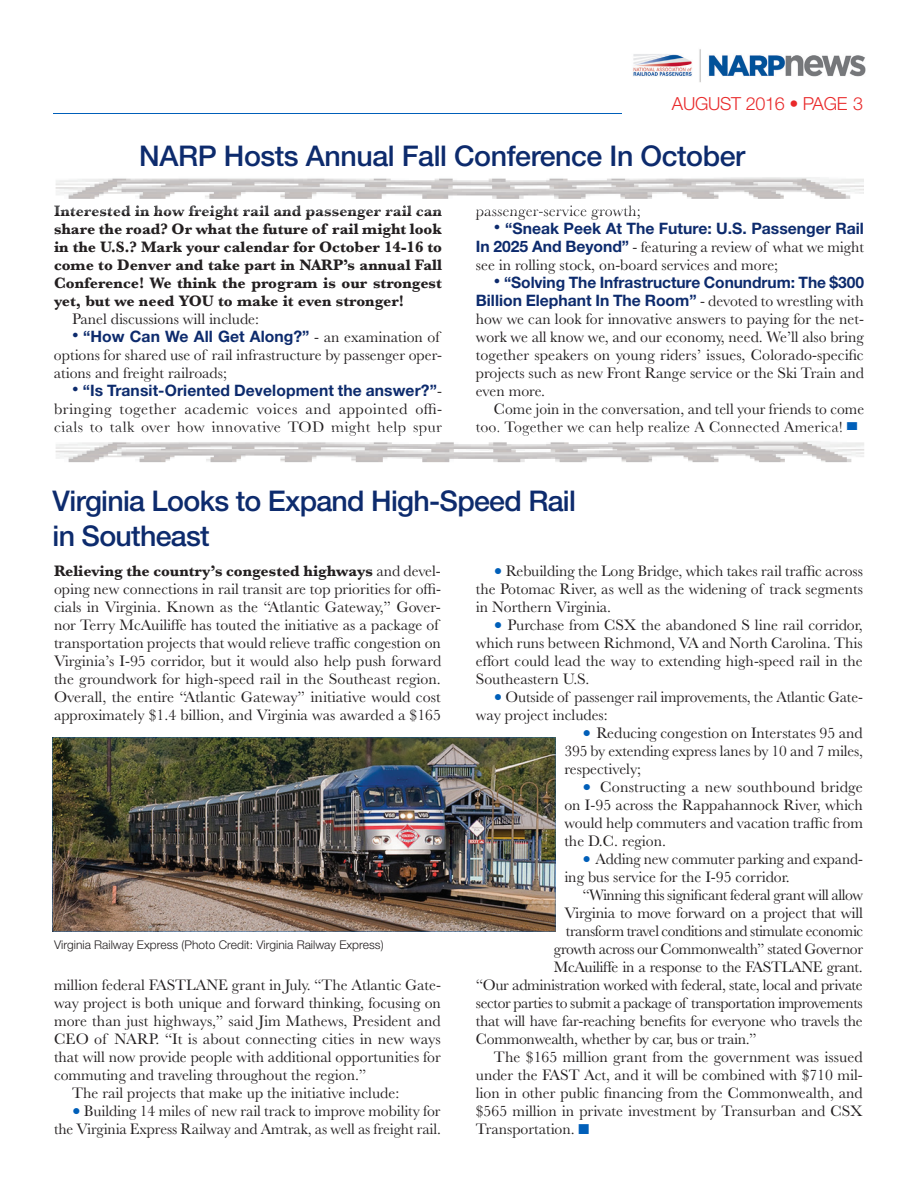
<style>
.page{position:relative;width:918px;height:1188px;background:#fff}
.page>*{position:absolute;margin:0;border:0;box-sizing:border-box;transform-origin:0 0}
.t1{font:500 28.5px/35.7px "Helvetica Neue LT Std";letter-spacing:-.025em;color:#0d2b6d}
.t2{font:300 18px "Helvetica Neue LT Std";letter-spacing:-.015em;color:#e9292a}
.t3{font:15.75px/18px "Baskerville MT Std";color:#231f20}
.t4{font:700 15.75px/18px "Baskerville MT Std";color:#231f20;text-align:justify}
.t5{font:700 15.75px/18px "Helvetica Neue LT Std";color:#0d2b6d;text-align:right}
.t6{font:15.75px "Baskerville MT Std";letter-spacing:-.02em;color:#231f20}
.t7{font:15.75px "Baskerville MT Std";letter-spacing:-.025em;color:#231f20}
.t8{font:15.75px/18px "Baskerville MT Std";letter-spacing:.03em;color:#231f20}
.t9{font:300 12px "Helvetica Neue LT Std";color:#231f20}
.s1{font-family:"Baskerville MT Std";font-weight:400;font-size:18.75px}
.s2{font-family:"Baskerville MT Std";font-weight:400;color:#231f20}
.s3{font-family:"Helvetica Neue LT Std";font-weight:700;color:#0d2b6d}
.s4{font-family:"Zingbats Regular SWFTE";font-size:18px;color:#005fb9}
.s5{font-weight:700}
.s6{font-size:24.75px;color:#005fb9}
</style>
<div class="page">
<img style="left:633px;top:49px;width:233px;height:34px">
<hr style="left:53px;top:114px;width:569px;height:1px;background:#005fb9">
<img style="left:53px;top:737px;width:502px;height:195px">
<img style="left:56px;top:441px;width:808px;height:22px">
<img style="left:145px;top:450px;width:628px;height:1px">
<img style="left:56px;top:431px;width:384px;height:5px">
<img style="left:477px;top:431px;width:365px;height:5px">
<img style="left:56px;top:177px;width:808px;height:22px">
<img style="left:56px;top:205px;width:385px;height:8px">
<img style="left:476px;top:205px;width:164px;height:8px">
<p class="t2" style="left:672px;top:93px;width:193px">AUGUST 2016 • PAGE 3</p>
<h1 class="t1" style="left:139px;top:138px;width:608px">NARP Hosts Annual Fall Conference In October</h1>
<p class="t4" style="left:54px;top:202px;width:390px">Interested in how freight rail and passenger rail can share the road? Or what the future of rail might look in the U.S.? Mark your calendar for October 14-16 to come to Denver and take part in NARP’s annual Fall Conference! We think the program is our strongest yet, but we need YOU to make it even stronger!</p>
<p class="t3" style="left:72px;top:310px;width:189px">Panel discussions will include:</p>
<p class="t5" style="left:72px;top:327px;width:369px"><span class="s1">•</span> “How Can We All Get Along?” <span class="s2">- an examination of</span></p>
<p class="t3" style="left:54px;top:346px;width:390px">options for shared use of rail infrastructure by passenger oper&shy;ations and freight railroads;</p>
<p class="t5" style="left:72px;top:381px;width:371px"><span class="s1">•</span> “Is Transit-Oriented Development the answer?”<span class="s2">-</span></p>
<p class="t8" style="left:54px;top:400px;width:390px">bringing together academic voices and appointed offi&shy;cials to talk over how innovative TOD might help spur</p>
<p class="t3" style="left:476px;top:202px;width:166px">passenger-service growth;</p>
<p class="t5" style="left:494px;top:219px;width:372px"><span class="s1">•</span> “Sneak Peek At The Future: U.S. Passenger Rail</p>
<p class="t3" style="left:476px;top:238px;width:390px"><span class="s3">In 2025 And Beyond”</span> - featuring a review of what we might see in rolling stock, on-board services and more;</p>
<p class="t5" style="left:476px;top:273px;width:390px"><span class="s1">•</span> “Solving The Infrastructure Conundrum: The $300<br>Billion Elephant In The Room” <span class="s2">- devoted to wrestling with</span></p>
<p class="t3" style="left:476px;top:310px;width:390px;text-align:justify">how we can look for innovative answers to paying for the net&shy;work we all know we, and our economy, need. We’ll also bring together speakers on young riders’ issues, Colorado-specific projects such as new Front Range service or the Ski Train and even more.</p>
<p class="t3" style="left:476px;top:400px;width:390px;text-indent:18px">Come join in the conversation, and tell your friends to come too. Together we can help realize A Connected America! <span class="s4">n</span></p>
<h1 class="t1" style="left:53px;top:482px;width:525px">Virginia Looks to Expand High-Speed Rail in Southeast</h1>
<p class="t3" style="left:54px;top:562px;width:389px"><span class="s5">Relieving the country’s congested highways</span> and devel&shy;oping new connections in rail transit are top priorities for offi&shy;cials in Virginia. Known as the “Atlantic Gateway,” Gover&shy;nor Terry McAuiliffe has touted the initiative as a package of transportation projects that would relieve traffic congestion on Virginia’s I-95 corridor, but it would also help push forward the groundwork for high-speed rail in the Southeast region.<br>Overall, the entire “Atlantic Gateway” initiative would cost approximately $1.4 billion, and Virginia was awarded a $165</p>
<p class="t9" style="left:54px;top:938px;width:331px">Virginia Railway Express (Photo Credit: Virginia Railway Express)</p>
<p class="t3" style="left:54px;top:976px;width:388px">million federal FASTLANE grant in July. “The Atlantic Gate-</p>
<p class="t3" style="left:54px;top:994px;width:388px">way project is both unique and forward thinking, focusing on</p>
<p class="t3" style="left:54px;top:1012px;width:388px">more than just highways,” said Jim Mathews, President and</p>
<p class="t3" style="left:54px;top:1030px;width:388px">CEO of NARP. “It is about connecting cities in new ways</p>
<p class="t3" style="left:54px;top:1048px;width:388px">that will now provide people with additional opportunities for</p>
<p class="t3" style="left:54px;top:1066px;width:314px">commuting and traveling throughout the region.”</p>
<p class="t3" style="left:72px;top:1084px;width:329px">The rail projects that make up the initiative include:</p>
<p class="t3" style="left:54px;top:1102px;width:388px;text-align:right"><span class="s6">•</span> Building 14 miles of new rail track to improve mobility for the Virginia Express Railway and Amtrak, as well as freight rail.</p>
<p class="t3" style="left:476px;top:562px;width:389px;text-align:justify;text-indent:18px"><span class="s6">•</span> Rebuilding the Long Bridge, which takes rail traffic across the Potomac River, as well as the widening of track segments in Northern Virginia.</p>
<p class="t3" style="left:476px;top:616px;width:388px;text-align:justify;text-indent:18px"><span class="s6">•</span> Purchase from CSX the abandoned S line rail corridor, which runs between Richmond, VA and North Carolina. This effort could lead the way to extending high-speed rail in the Southeastern U.S.</p>
<p class="t3" style="left:476px;top:688px;width:389px;text-indent:18px"><span class="s6">•</span> Outside of passenger rail improvements, the Atlantic Gate&shy;way project includes:</p>
<p class="t3" style="left:564px;top:724px;width:300px;text-align:justify;text-indent:18px"><span class="s6">•</span> Reducing congestion on Interstates 95 and 395 by extending express lanes by 10 and 7 miles, respectively;</p>
<p class="t3" style="left:564px;top:778px;width:300px;text-align:justify;text-indent:18px"><span class="s6">•</span> Constructing a new southbound bridge on I-95 across the Rappahannock River, which would help commuters and vacation traffic from the D.C. region.</p>
<p class="t3" style="left:564px;top:850px;width:300px;text-indent:18px"><span class="s6">•</span> Adding new commuter parking and expand&shy;ing bus service for the I-95 corridor.</p>
<p class="t7" style="left:582px;top:886px;width:282px">“Winning this significant federal grant will allow</p>
<p class="t3" style="left:564px;top:904px;width:300px">Virginia to move forward on a project that will</p>
<p class="t7" style="left:566px;top:922px;width:299px">transform travel conditions and stimulate economic</p>
<p class="t7" style="left:554px;top:940px;width:311px">growth across our Commonwealth” stated Governor</p>
<p class="t6" style="left:554px;top:958px;width:310px">McAuiliffe in a response to the FASTLANE grant.</p>
<p class="t6" style="left:476px;top:976px;width:388px">“Our administration worked with federal, state, local and private</p>
<p class="t7" style="left:476px;top:994px;width:388px">sector parties to submit a package of transportation improvements</p>
<p class="t6" style="left:476px;top:1012px;width:389px">that will have far-reaching benefits for everyone who travels the</p>
<p class="t6" style="left:476px;top:1030px;width:282px">Commonwealth, whether by car, bus or train.”</p>
<p class="t3" style="left:494px;top:1048px;width:370px">The $165 million grant from the government was issued</p>
<p class="t3" style="left:476px;top:1066px;width:388px">under the FAST Act, and it will be combined with $710 mil-</p>
<p class="t3" style="left:476px;top:1084px;width:388px">lion in other public financing from the Commonwealth, and</p>
<p class="t3" style="left:476px;top:1102px;width:388px">$565 million in private investment by Transurban and CSX</p>
<p class="t3" style="left:476px;top:1120px;width:114px">Transportation. <span class="s4">n</span></p>
</div>
